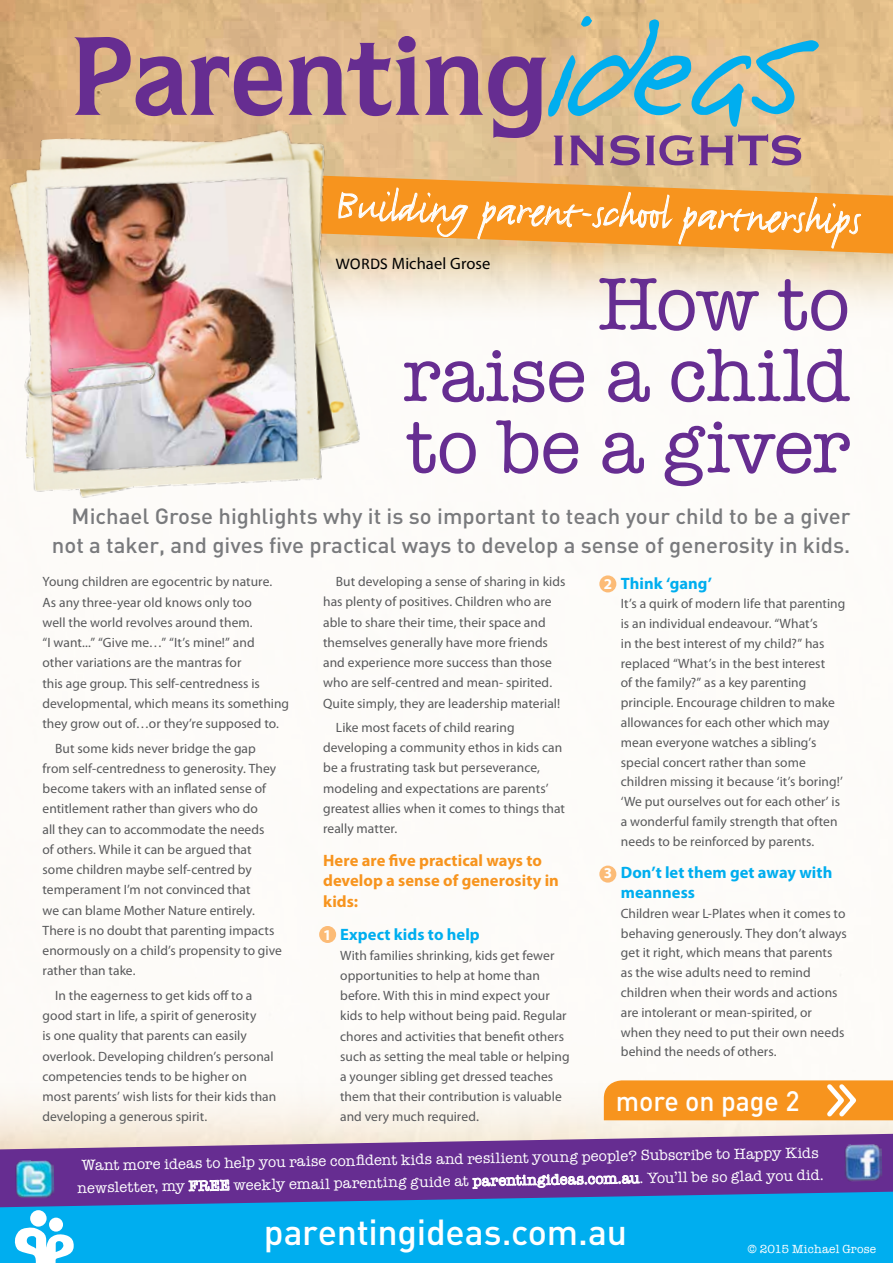
<style>
.page{position:relative;width:893px;height:1263px;background:#fff}
.page>*{position:absolute;margin:0;border:0;box-sizing:border-box;transform-origin:0 0}
.t1{font:76.8px/71.4px "American Typewriter";letter-spacing:-.01em;color:#662d91;text-align:justify}
.t2{font:56.4px "Copperplate";letter-spacing:-.05em;color:#662d91}
.t3{font:46.5px "Justlefthand";color:#fff}
.t4{font:500 35.7px "DIN";letter-spacing:-.01em;color:#fff}
.t5{font:500 27.75px "DIN";color:#fff;scale:.96 1}
.t6{font:500 21.75px/28.5px "DIN";color:#797a7d;text-align:right}
.t7{font:700 16.5px/19.8px "Myriad Pro";color:#00aeef}
.t8{font:700 16.5px/20.2px "Myriad Pro";color:#f7941e}
.t9{font:16.5px "Myriad Pro";letter-spacing:.005em;color:#000}
.t10{font:15px/22.5px "American Typewriter";color:#fff;text-align:center}
.t11{font:13.5px/20.2px "Myriad Pro";letter-spacing:.005em;color:#58595b}
.t12{font:12px "American Typewriter";letter-spacing:.015em;color:#fff}
.s1{font-family:"Calibri"}
.s2{font-size:15px;color:#fff}
.s3{font-size:14.25px}
</style>
<div class="page">
<img style="left:0;top:0;width:893px;height:316px">
<div style="left:319px;top:926px;width:17px;height:17px;background:#fcbb76;border-radius:50%"></div>
<div style="left:599px;top:575px;width:17px;height:17px;background:#fcbb76;border-radius:50%"></div>
<div style="left:599px;top:865px;width:17px;height:17px;background:#fcbb76;border-radius:50%"></div>
<svg style="left:74px;top:37px;width:208px;height:79px;background:#ad7f8b"></svg>
<svg style="left:288px;top:16px;width:531px;height:122px;background:#b8a899"></svg>
<svg style="left:364px;top:173px;width:529px;height:80px;background:#e6b777"></svg>
<svg style="left:364px;top:179px;width:104px;height:58px;background:#f7a13a"></svg>
<svg style="left:477px;top:182px;width:384px;height:66px;background:#f4a442"></svg>
<svg style="left:0;top:1080px;width:893px;height:183px;background:#779ac3"></svg>
<img style="left:0;top:121px;width:364px;height:377px">
<h2 class="t2" style="left:549px;top:113px;width:258px">INSIGHTS</h2>
<h3 class="t3" style="left:337px;top:177px;width:526px;rotate:2deg">Building parent-school partnerships</h3>
<p class="t9" style="left:335px;top:254px;width:157px"><span class="s1">WORDS</span> Michael Grose</p>
<h1 class="t1" style="left:403px;top:266px;width:449px;text-indent:195px">How to raise a child to be a giver</h1>
<h3 class="t6" style="left:52px;top:501px;width:800px">Michael Grose highlights why it is so important to teach your child to be a giver not a taker, and gives five practical ways to develop a sense of generosity in kids.</h3>
<p class="t11" style="left:43px;top:572px;width:248px">Young children are egocentric by nature.<br>As any three-year old knows only too<br>well the world revolves around them.<br>“I want...” “Give me…” “It’s mine!” and<br>other variations are the mantras for<br>this age group. This self-centredness is developmental, which means its something they grow out of…or they’re supposed to.</p>
<p class="t11" style="left:43px;top:738px;width:241px;text-indent:13px">But some kids never bridge the gap from self-centredness to generosity. They become takers with an inflated sense of entitlement rather than givers who do<br>all they can to accommodate the needs<br>of others. While it can be argued that some children maybe self-centred by temperament I’m not convinced that<br>we can blame Mother Nature entirely.<br>There is no doubt that parenting impacts enormously on a child’s propensity to give rather than take.</p>
<p class="t11" style="left:43px;top:985px;width:235px;text-indent:13px">In the eagerness to get kids off to a good start in life, a spirit of generosity<br>is one quality that parents can easily overlook. Developing children’s personal competencies tends to be higher on most parents’ wish lists for their kids than developing a generous spirit.</p>
<p class="t11" style="left:323px;top:572px;width:244px;text-indent:13px">But developing a sense of sharing in kids has plenty of positives. Children who are able to share their time, their space and themselves generally have more friends and experience more success than those who are self-centred and mean- spirited.<br>Quite simply, they are leadership material!</p>
<p class="t11" style="left:323px;top:718px;width:243px;text-indent:13px">Like most facets of child rearing developing a community ethos in kids can be a frustrating task but perseverance, modeling and expectations are parents’ greatest allies when it comes to things that really matter.</p>
<p class="t8" style="left:323px;top:851px;width:237px">Here are five practical ways to develop a sense of generosity in kids:</p>
<p class="t7" style="left:323px;top:924px;width:158px"><span class="s2">1</span> Expect kids to help</p>
<p class="t11" style="left:340px;top:945px;width:231px">With families shrinking, kids get fewer opportunities to help at home than before. With this in mind expect your kids to help without being paid. Regular chores and activities that benefit others such as setting the meal table or helping a younger sibling get dressed teaches them that their contribution is valuable and very much required<span class="s3">.</span></p>
<p class="t7" style="left:604px;top:573px;width:110px"><span class="s2">2</span> Think ‘gang’</p>
<p class="t11" style="left:621px;top:594px;width:226px;line-height:19.8px">It’s a quirk of modern life that parenting is an individual endeavour. “What’s<br>in the best interest of my child?” has replaced “What’s in the best interest<br>of the family?” as a key parenting principle. Encourage children to make allowances for each other which may mean everyone watches a sibling’s special concert rather than some children missing it because ‘it’s boring!’ ‘We put ourselves out for each other’ is a wonderful family strength that often needs to be reinforced by parents.</p>
<p class="t7" style="left:621px;top:863px;width:213px;text-indent:-17px"><span class="s2">3</span> Don’t let them get away with meanness</p>
<p class="t11" style="left:621px;top:904px;width:227px;line-height:19.8px">Children wear L-Plates when it comes to behaving generously. They don’t always get it right, which means that parents as the wise adults need to remind children when their words and actions are intolerant or mean-spirited, or when they need to put their own needs behind the needs of others.</p>
<h3 class="t5" style="left:616px;top:1083px;width:193px">more on page 2</h3>
<p class="t10" style="left:77px;top:1153px;width:748px;rotate:-1deg">Want more ideas to help you raise confi dent kids and resilient young people? Subscribe to Happy Kids newsletter, my FREE weekly email parenting guide at parentingideas.com.au. You’ll be so glad you did.</p>
<h3 class="t4" style="left:264px;top:1209px;width:365px">parentingideas.com.au</h3>
<p class="t12" style="left:747px;top:1239px;width:130px">© 2015 Michael Grose</p>
</div>
